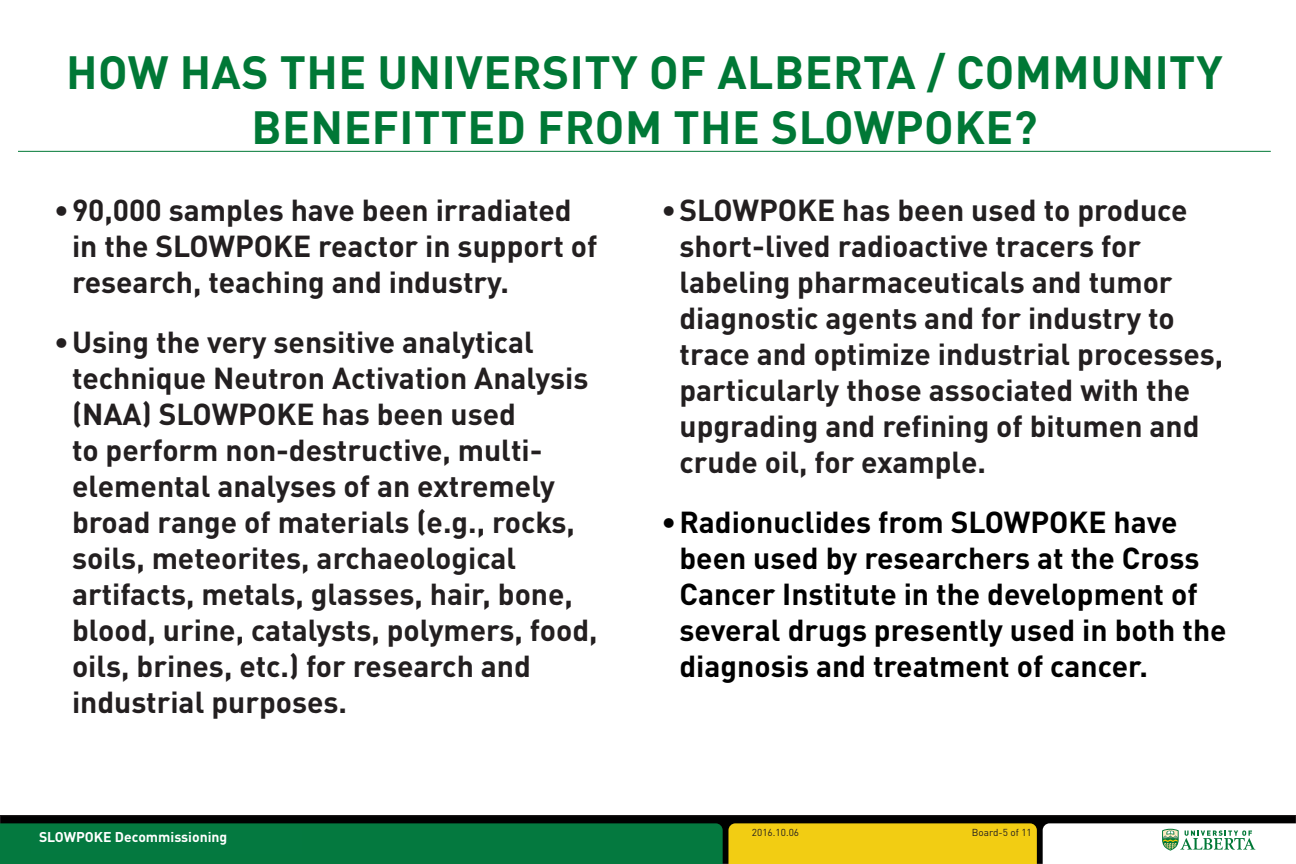
<style>
.page{position:relative;width:1296px;height:864px;background:#fff}
.page>*{position:absolute;margin:0;border:0;box-sizing:border-box;transform-origin:0 0}
._00_board_head{font:700 46px/55.2px "DIN Pro";letter-spacing:.01em;color:#007836;text-align:center}
.t1{font:700 30px/36px "DIN Pro";color:#231f20}
.t2{font:700 30px/36px "DIN Pro";color:#000}
.t3{font:700 14px "DIN Pro";color:#fff}
.t4{font:700 13.85px "DIN Pro";color:#fff}
.t5{font:10px "DIN Pro";color:#231f20}
</style>
<div class="page">
<div style="left:0;top:816px;width:1296px;height:48px;background:#000"></div>
<div style="left:0;top:815px;width:1296px;height:49px;border:1px solid #231f20"></div>
<svg style="left:0;top:823px;width:1037px;height:41px;background:#58942e"></svg>
<svg style="left:1043px;top:823px;width:253px;height:41px;background:#edf3ef"></svg>
<div style="left:31px;top:827px;width:270px;height:27px;background:#047940"></div>
<hr style="left:18px;top:151px;width:1253px;height:1px;background:#007836">
<p class="_00_board_head" style="left:66px;top:39px;width:1158px">HOW HAS THE UNIVERSITY OF ALBERTA / COMMUNITY<br>BENEFITTED FROM THE SLOWPOKE?</p>
<p class="t1" style="left:72px;top:188px;width:527px;text-indent:-18px">•90,000 samples have been irradiated in the SLOWPOKE reactor in support of research, teaching and industry.</p>
<p class="t1" style="left:72px;top:320px;width:527px;text-indent:-18px">•Using the very sensitive analytical technique Neutron Activation Analysis (NAA) SLOWPOKE has been used<br>to perform non-destructive, multi&shy;elemental analyses of an extremely broad range of materials (e.g., rocks, soils, meteorites, archaeological artifacts, metals, glasses, hair, bone, blood, urine, catalysts, polymers, food, oils, brines, etc.) for research and industrial purposes.</p>
<p class="t1" style="left:680px;top:188px;width:545px;text-indent:-18px">•SLOWPOKE has been used to produce short-lived radioactive tracers for labeling pharmaceuticals and tumor diagnostic agents and for industry to trace and optimize industrial processes, particularly those associated with the upgrading and refining of bitumen and crude oil, for example.</p>
<p class="t2" style="left:680px;top:500px;width:549px;text-indent:-18px">•Radionuclides from SLOWPOKE have been used by researchers at the Cross Cancer Institute in the development of several drugs presently used in both the diagnosis and treatment of cancer.</p>
<p class="t4" style="left:39px;top:826px;width:257px">Research &amp; Collections Resource Facility</p>
<p class="t5" style="left:752px;top:825px;width:49px">2016.10.06</p>
<p class="t5" style="left:972px;top:825px;width:61px">Board-5 of 11</p>
<p class="t3" style="left:39px;top:826px;width:190px">SLOWPOKE Decommissioning</p>
</div>
